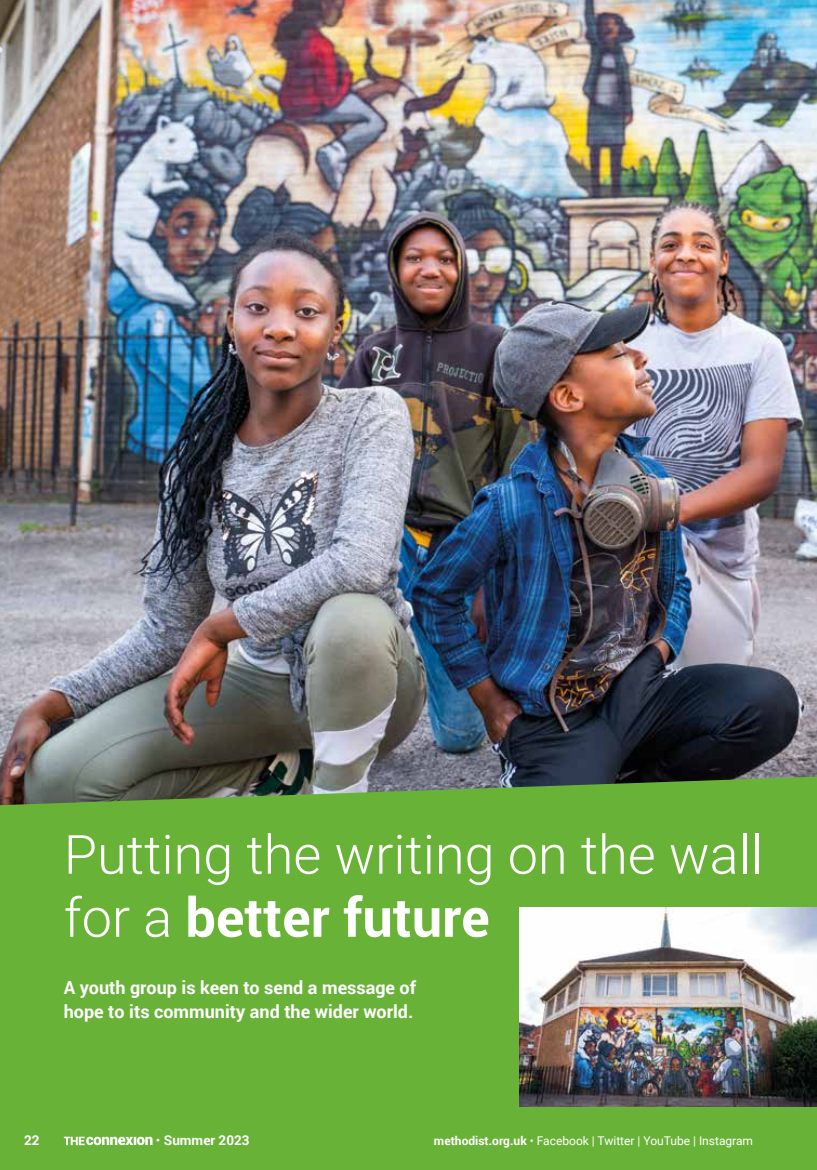
<style>
.page{position:relative;width:817px;height:1170px;background:#fff}
.page>*{position:absolute;margin:0;border:0;box-sizing:border-box;transform-origin:0 0}
.t1{font:300 54px/63px "Roboto";color:#fff}
.t2{font:700 18px/24px "Roboto";color:#fff}
.t3{font:700 13.5px "Roboto";color:#fff}
.t4{font:12px "Roboto";color:#fff}
.s1{font-weight:700}
.s2{font-weight:400}
</style>
<div class="page">
<img style="left:0;top:0;width:816px;height:776px">
<div style="left:0;top:776px;width:816px;height:393px;background:#69b238"></div>
<svg style="left:64px;top:1136px;width:88px;height:8px"></svg>
<img style="left:519px;top:907px;width:297px;height:199px">
<h1 class="t1" style="left:64px;top:820px;width:700px">Putting the writing on the wall for a <span class="s1">better future</span></h1>
<p class="t2" style="left:64px;top:974px;width:354px">A youth group is keen to send a message of hope to its community and the wider world.</p>
<p class="t3" style="left:24px;top:1130px;width:17px">22</p>
<p class="t3" style="left:156px;top:1130px;width:95px"><span class="s2">•</span> Summer 2023</p>
<p class="t4" style="left:434px;top:1132px;width:320px"><span class="s1">methodist.org.uk</span> • Facebook | Twitter | YouTube | Instagram</p>
</div>
